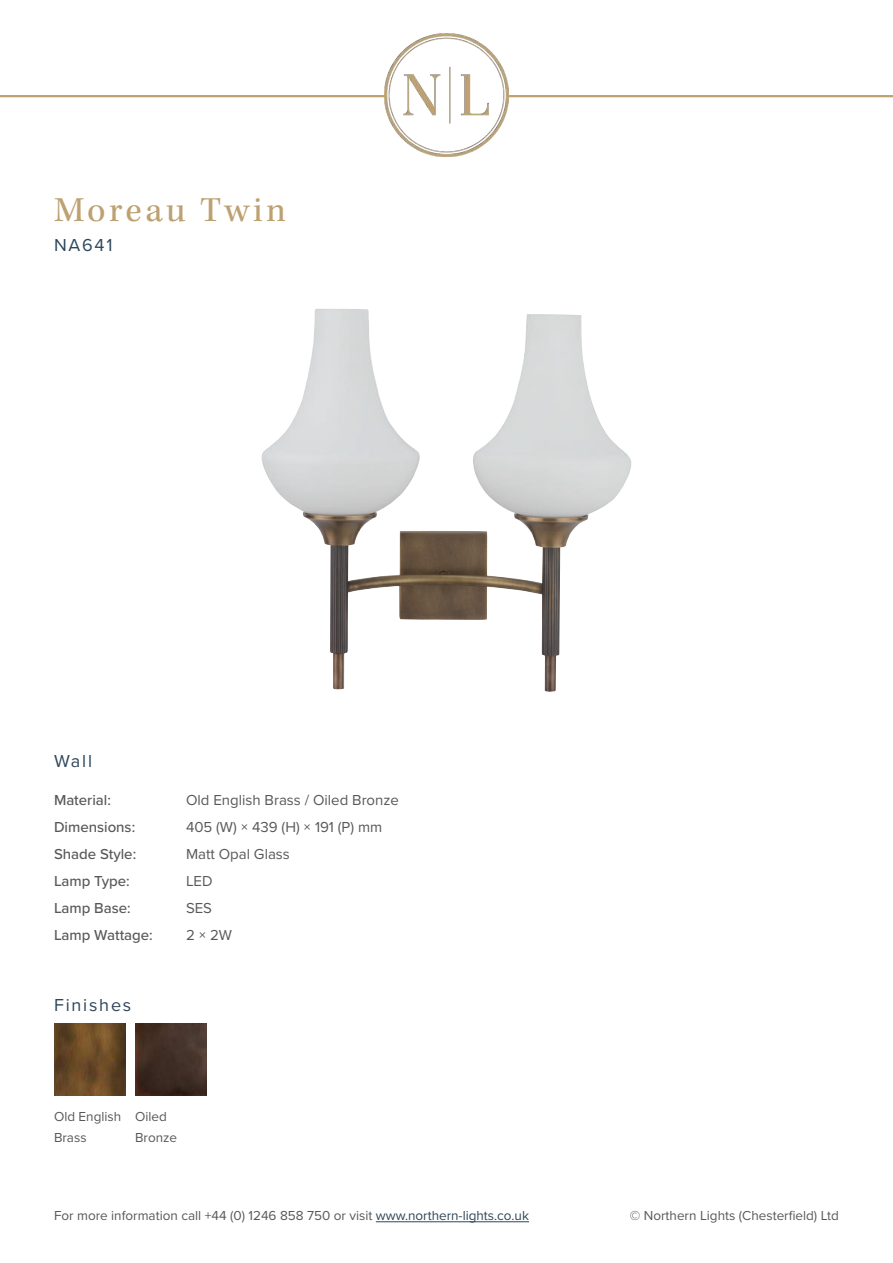
<style>
.page{position:relative;width:893px;height:1263px;background:#fff}
.page>*{position:absolute;margin:0;border:0;box-sizing:border-box;transform-origin:0 0}
.t1{font:36px "Kepler Std";letter-spacing:.095em;color:#bda170}
.t2{font:18px "Proxima Nova";letter-spacing:.1em;color:#2e465b}
.t3{font:15px/27px "Proxima Nova";color:#57585a}
.t4{font:500 15px/27px "Proxima Nova";color:#57585a}
.t5{font:13.5px/21px "Proxima Nova";color:#57585a}
.s1{color:#2e465b}
</style>
<div class="page">
<img style="left:261px;top:309px;width:371px;height:383px">
<hr style="left:376px;top:1221px;width:153px;height:1px;background:#2e465b">
<hr style="left:508px;top:95px;width:385px;height:2px;background:#bda170">
<hr style="left:0;top:95px;width:385px;height:2px;background:#bda170">
<img style="left:385px;top:33px;width:123px;height:124px">
<img style="left:54px;top:1024px;width:71px;height:71px">
<img style="left:135px;top:1024px;width:72px;height:71px">
<h1 class="t1" style="left:54px;top:189px;width:234px">Moreau Twin</h1>
<h2 class="t2" style="left:54px;top:231px;width:60px">NA641</h2>
<h2 class="t2" style="left:54px;top:747px;width:40px">Wall</h2>
<p class="t4" style="left:54px;top:786px;width:100px">Material:<br>Dimensions:<br>Shade Style:<br>Lamp Type:<br>Lamp Base:<br>Lamp Wattage:</p>
<p class="t3" style="left:186px;top:786px;width:214px">Old English Brass / Oiled Bronze<br>405 (W) × 439 (H) × 191 (P) mm<br>Matt Opal Glass<br>LED<br>SES<br>2 × 2W</p>
<h2 class="t2" style="left:54px;top:991px;width:79px">Finishes</h2>
<p class="t5" style="left:54px;top:1105px;width:69px">Old English<br>Brass</p>
<p class="t5" style="left:135px;top:1105px;width:44px">Oiled<br>Bronze</p>
<p class="t5" style="left:54px;top:1204px;width:476px">For more information call +44 (0) 1246 858 750 or visit <span class="s1">www.northern-lights.co.uk</span></p>
<p class="t5" style="left:630px;top:1204px;width:211px">© Northern Lights (Chesterfield) Ltd</p>
</div>
